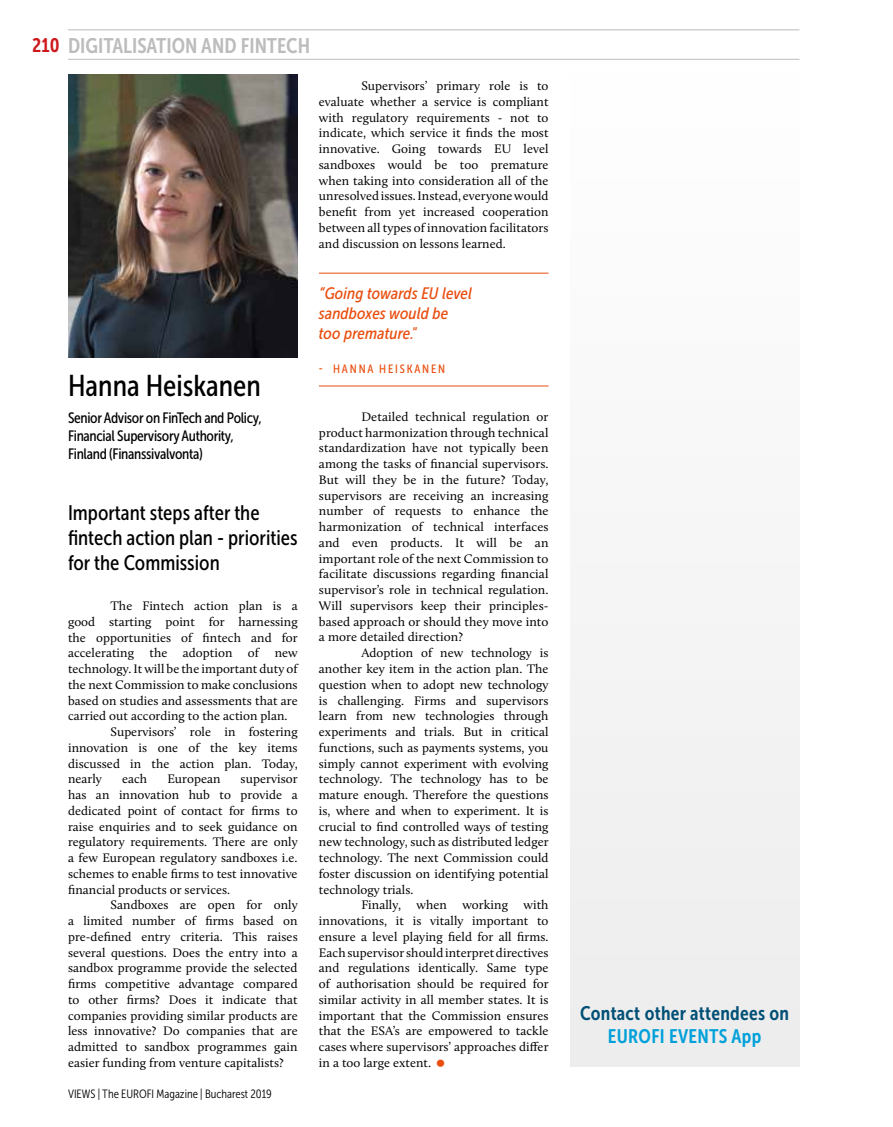
<style>
.page{position:relative;width:893px;height:1127px;background:#fff}
.page>*{position:absolute;margin:0;border:0;box-sizing:border-box;transform-origin:0 0}
.t1{font:30px "Museo Sans Cond 500";color:#000}
.t2{font:21px/25.2px "Museo Sans Cond 500";color:#000}
.t3{font:21px "Museo Sans Cond 700";color:#bcbcbc}
.t4{font:19.5px "Museo Sans Cond 700";letter-spacing:.015em;color:#005076}
.t5{font:19.5px "Museo Sans Cond 700";letter-spacing:.015em;color:#00a0da}
.t6{font:italic 16.5px/19.8px "Museo Sans Cond 500";letter-spacing:.005em;color:#e94e0f}
.t7{font:15px/18px "Museo Sans Cond 500";letter-spacing:-.02em;color:#000}
.t8{font:12.75px/15.8px "Calluna";letter-spacing:.005em;color:#000;text-align:justify}
.t9{font:12px "Museo Sans Cond 300";color:#000}
.t10{font:12px "Museo Sans Cond 500";letter-spacing:.15em;color:#e94e0f}
.s1{font-size:19.5px;color:#cd171a}
</style>
<div class="page">
<hr style="left:319px;top:273px;width:230px;height:1px;background:#e94e0f">
<hr style="left:319px;top:386px;width:230px;height:1px;background:#e94e0f">
<img style="left:68px;top:74px;width:230px;height:284px">
<hr style="left:68px;top:29px;width:731px;height:1px;background:#bcbcbc">
<hr style="left:68px;top:59px;width:731px;height:1px;background:#bcbcbc">
<div style="left:570px;top:74px;width:229px;height:993px;background:#f5f5f5"></div>
<h2 class="t3" style="left:32px;top:34px;width:279px"><span class="s1">210</span> DIGITALISATION AND FINTECH</h2>
<p class="t8" style="left:319px;top:78px;width:231px;text-indent:43px">Supervisors’ primary role is to evaluate whether a service is compliant with regulatory requirements - not to indicate, which service it finds the most innovative. Going towards EU level sandboxes would be too premature when taking into consideration all of the unresolved issues. Instead, everyone would benefit from yet increased cooperation between all types of innovation facilitators and discussion on lessons learned.</p>
<h1 class="t1" style="left:68px;top:369px;width:194px">Hanna Heiskanen</h1>
<p class="t7" style="left:68px;top:409px;width:195px">Senior Advisor on FinTech and Policy,<br>Financial Supervisory Authority,<br>Finland (Finanssivalvonta)</p>
<h2 class="t2" style="left:68px;top:500px;width:231px">Important steps after the fintech action plan - priorities for the Commission</h2>
<p class="t8" style="left:111px;top:598px;width:189px">The Fintech action plan is a</p>
<p class="t8" style="left:68px;top:613px;width:231px">good starting point for harnessing</p>
<p class="t8" style="left:68px;top:629px;width:231px">the opportunities of fintech and for</p>
<p class="t8" style="left:68px;top:645px;width:231px">accelerating the adoption of new</p>
<p class="t8" style="left:68px;top:661px;width:231px">technology. It will be the important duty of</p>
<p class="t8" style="left:68px;top:676px;width:231px">the next Commission to make conclusions</p>
<p class="t8" style="left:68px;top:692px;width:231px">based on studies and assessments that are</p>
<p class="t8" style="left:68px;top:708px;width:221px">carried out according to the action plan.</p>
<p class="t8" style="left:111px;top:724px;width:189px">Supervisors’ role in fostering</p>
<p class="t8" style="left:68px;top:739px;width:231px">innovation is one of the key items</p>
<p class="t8" style="left:68px;top:755px;width:231px">discussed in the action plan. Today,</p>
<p class="t8" style="left:68px;top:771px;width:35px">nearly</p>
<p class="t8" style="left:122px;top:771px;width:27px">each</p>
<p class="t8" style="left:167px;top:771px;width:55px">European</p>
<p class="t8" style="left:68px;top:771px;width:231px;text-indent:173px">supervisor has an innovation hub to provide a dedicated point of contact for firms to raise enquiries and to seek guidance on regulatory requirements. There are only a few European regulatory sandboxes i.e. schemes to enable firms to test innovative financial products or services.</p>
<p class="t8" style="left:68px;top:897px;width:231px;text-indent:43px">Sandboxes are open for only a limited number of firms based on pre-defined entry criteria. This raises several questions. Does the entry into a sandbox programme provide the selected firms competitive advantage compared to other firms? Does it indicate that companies providing similar products are less innovative? Do companies that are admitted to sandbox programmes gain easier funding from venture capitalists?</p>
<p class="t9" style="left:68px;top:1087px;width:205px">VIEWS | The EUROFI Magazine | Bucharest 2019</p>
<p class="t6" style="left:319px;top:283px;width:155px">“Going towards EU level sandboxes would be too premature."</p>
<p class="t10" style="left:319px;top:362px;width:128px">- HANNA HEISKANEN</p>
<p class="t8" style="left:319px;top:409px;width:231px;text-indent:43px">Detailed technical regulation or product harmonization through technical standardization have not typically been among the tasks of financial supervisors.<br>But will they be in the future? Today, supervisors are receiving an increasing number of requests to enhance the harmonization of technical interfaces and even products. It will be an important role of the next Commission to facilitate discussions regarding financial supervisor’s role in technical regulation.<br>Will supervisors keep their principles&shy;based approach or should they move into a more detailed direction?</p>
<p class="t8" style="left:319px;top:645px;width:231px;text-indent:43px">Adoption of new technology is another key item in the action plan. The question when to adopt new technology is challenging. Firms and supervisors learn from new technologies through experiments and trials. But in critical functions, such as payments systems, you simply cannot experiment with evolving technology. The technology has to be mature enough. Therefore the questions is, where and when to experiment. It is crucial to find controlled ways of testing new technology, such as distributed ledger technology. The next Commission could foster discussion on identifying potential technology trials.</p>
<p class="t8" style="left:319px;top:897px;width:231px;text-indent:43px">Finally, when working with innovations, it is vitally important to ensure a level playing field for all firms.<br>Each supervisor should interpret directives and regulations identically. Same type of authorisation should be required for similar activity in all member states. It is important that the Commission ensures that the ESA’s are empowered to tackle cases where supervisors’ approaches differ in a too large extent.</p>
<h3 class="t4" style="left:580px;top:1002px;width:211px">Contact other attendees on</h3>
<h3 class="t5" style="left:608px;top:1025px;width:155px">EUROFI EVENTS App</h3>
</div>
